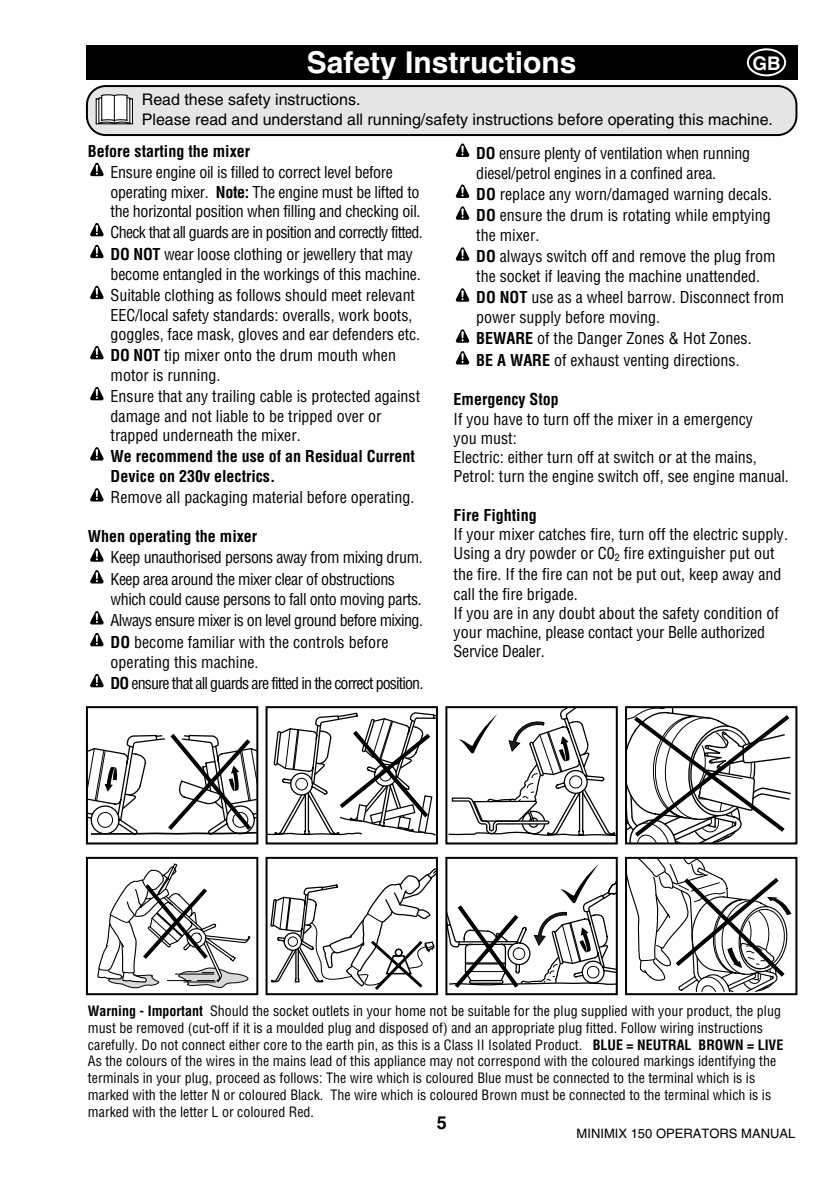
<style>
.page{position:relative;width:840px;height:1190px;background:#fff}
.page>*{position:absolute;margin:0;border:0;box-sizing:border-box;transform-origin:0 0}
.t1{font:700 30px "Helvetica";color:#fff}
.t2{font:700 18.8px "Helvetica";color:#fff}
.t3{font:700 18px "Helvetica";color:#000}
.t4{font:condensed 16px/19.2px "Helvetica";color:#000}
.t5{font:condensed 16px/19.6px "Helvetica";letter-spacing:-.02em;color:#000}
.t6{font:700 condensed 16px/20.2px "Helvetica";color:#000}
.t7{font:16px/19.2px "Helvetica";color:#000}
.t8{font:condensed 16px/21.8px "Helvetica";letter-spacing:-.045em;color:#000}
.t9{font:condensed 16px/21.8px "Helvetica";letter-spacing:-.025em;color:#000}
.t10{font:condensed 16px/20.8px "Helvetica";letter-spacing:-.055em;color:#000}
.t11{font:condensed 14px/16.8px "Helvetica";color:#000}
.t12{font:13px "Helvetica";color:#000}
.s1{font-weight:700}
</style>
<div class="page">
<div style="left:86px;top:45px;width:711px;height:34px;background:#000"></div>
<div style="left:747px;top:48px;width:39px;height:28px;border:2px solid #fff;border-radius:50%"></div>
<svg style="left:89px;top:733px;width:166px;height:102px"></svg>
<div style="left:86px;top:706px;width:172px;height:138px;border:2px solid #000"></div>
<svg style="left:269px;top:712px;width:166px;height:124px"></svg>
<div style="left:266px;top:706px;width:172px;height:138px;border:2px solid #000"></div>
<svg style="left:97px;top:863px;width:154px;height:126px"></svg>
<div style="left:86px;top:857px;width:172px;height:138px;border:2px solid #000"></div>
<svg style="left:270px;top:868px;width:165px;height:122px"></svg>
<div style="left:266px;top:857px;width:172px;height:138px;border:2px solid #000"></div>
<svg style="left:448px;top:709px;width:167px;height:127px"></svg>
<div style="left:445px;top:706px;width:173px;height:138px;border:2px solid #000"></div>
<svg style="left:628px;top:709px;width:163px;height:132px"></svg>
<div style="left:625px;top:706px;width:172px;height:138px;border:2px solid #000"></div>
<svg style="left:448px;top:864px;width:167px;height:124px"></svg>
<div style="left:445px;top:857px;width:173px;height:138px;border:2px solid #000"></div>
<svg style="left:628px;top:860px;width:164px;height:132px"></svg>
<div style="left:625px;top:857px;width:172px;height:138px;border:2px solid #000"></div>
<svg style="left:91px;top:687px;width:12px;height:1px"></svg>
<svg style="left:90px;top:674px;width:14px;height:13px"></svg>
<svg style="left:91px;top:646px;width:12px;height:1px"></svg>
<svg style="left:90px;top:633px;width:14px;height:13px"></svg>
<svg style="left:90px;top:611px;width:14px;height:14px"></svg>
<svg style="left:90px;top:570px;width:14px;height:14px"></svg>
<svg style="left:90px;top:548px;width:14px;height:14px"></svg>
<svg style="left:90px;top:488px;width:14px;height:14px"></svg>
<svg style="left:90px;top:447px;width:14px;height:14px"></svg>
<svg style="left:91px;top:400px;width:12px;height:1px"></svg>
<svg style="left:90px;top:387px;width:14px;height:13px"></svg>
<svg style="left:91px;top:359px;width:12px;height:1px"></svg>
<svg style="left:90px;top:346px;width:14px;height:13px"></svg>
<svg style="left:91px;top:285px;width:12px;height:15px"></svg>
<svg style="left:90px;top:286px;width:14px;height:13px"></svg>
<svg style="left:91px;top:244px;width:12px;height:15px"></svg>
<svg style="left:90px;top:245px;width:14px;height:13px"></svg>
<svg style="left:91px;top:236px;width:12px;height:1px"></svg>
<svg style="left:90px;top:223px;width:14px;height:13px"></svg>
<svg style="left:91px;top:162px;width:12px;height:15px"></svg>
<svg style="left:90px;top:163px;width:14px;height:13px"></svg>
<svg style="left:456px;top:351px;width:13px;height:14px"></svg>
<svg style="left:456px;top:329px;width:13px;height:14px"></svg>
<svg style="left:456px;top:288px;width:13px;height:14px"></svg>
<svg style="left:456px;top:247px;width:13px;height:14px"></svg>
<svg style="left:456px;top:206px;width:13px;height:14px"></svg>
<svg style="left:456px;top:185px;width:13px;height:13px"></svg>
<svg style="left:456px;top:144px;width:13px;height:13px"></svg>
<svg style="left:86px;top:85px;width:711px;height:51px;background:#d2d2d2"></svg>
<h1 class="t1" style="left:307px;top:51px;width:271px">Safety Instructions</h1>
<p class="t2" style="left:752px;top:56px;width:30px">GB</p>
<p class="t7" style="left:142px;top:92px;width:633px">Read these safety instructions.<br>Please read and understand all running/safety instructions before operating this machine.</p>
<p class="t6" style="left:88px;top:142px;width:164px">Before starting the mixer</p>
<p class="t5" style="left:111px;top:164px;width:311px">Ensure engine oil is filled to correct level before operating mixer. <span class="s1">Note:</span> The engine must be lifted to the horizontal position when filling and checking oil.</p>
<p class="t8" style="left:111px;top:223px;width:314px">Check that all guards are in position and correctly fitted.<br><span class="s1">DO NOT</span> wear loose clothing or jewellery that may</p>
<p class="t4" style="left:111px;top:265px;width:312px;line-height:20px">become entangled in the workings of this machine.<br>Suitable clothing as follows should meet relevant EEC/local safety standards: overalls, work boots, goggles, face mask, gloves and ear defenders etc.</p>
<p class="t4" style="left:111px;top:346px;width:311px;line-height:20px"><span class="s1">DO NOT</span> tip mixer onto the drum mouth when motor is running.<br>Ensure that any trailing cable is protected against damage and not liable to be tripped over or trapped underneath the mixer.</p>
<p class="t6" style="left:111px;top:448px;width:306px">We recommend the use of an Residual Current<br>Device on 230v electrics.</p>
<p class="t4" style="left:111px;top:489px;width:305px">Remove all packaging material before operating.</p>
<p class="t6" style="left:88px;top:528px;width:171px">When operating the mixer</p>
<p class="t9" style="left:111px;top:548px;width:314px">Keep unauthorised persons away from mixing drum.<br>Keep area around the mixer clear of obstructions</p>
<p class="t4" style="left:111px;top:590px;width:314px;line-height:21.4px;text-align:justify">which could cause persons to fall onto moving parts.<br>Always ensure mixer is on level ground before mixing.<br><span class="s1">DO</span> become familiar with the controls before</p>
<p class="t10" style="left:111px;top:653px;width:314px">operating this machine.<br><span class="s1">DO</span> ensure that all guards are fitted in the correct position.</p>
<p class="t4" style="left:476px;top:144px;width:297px;line-height:21px"><span class="s1">DO</span> ensure plenty of ventilation when running diesel/petrol engines in a confined area.<br><span class="s1">DO</span> replace any worn/damaged warning decals.<br><span class="s1">DO</span> ensure the drum is rotating while emptying</p>
<p class="t4" style="left:476px;top:227px;width:309px;line-height:20.8px">the mixer.<br><span class="s1">DO</span> always switch off and remove the plug from the socket if leaving the machine unattended.<br><span class="s1">DO NOT</span> use as a wheel barrow. Disconnect from power supply before moving.<br><span class="s1">BEWARE</span> of the Danger Zones &amp; Hot Zones.<br><span class="s1">BE A WARE</span> of exhaust venting directions.</p>
<p class="t6" style="left:454px;top:391px;width:107px">Emergency Stop</p>
<p class="t4" style="left:454px;top:411px;width:337px">If you have to turn off the mixer in a emergency<br>you must:<br>Electric: either turn off at switch or at the mains, Petrol: turn the engine switch off, see engine manual.</p>
<p class="t6" style="left:454px;top:506px;width:85px">Fire Fighting</p>
<p class="t4" style="left:454px;top:526px;width:336px">If your mixer catches fire, turn off the electric supply.<br>Using a dry powder or C0<sub>2</sub> fire extinguisher put out</p>
<p class="t4" style="left:454px;top:566px;width:329px">the fire. If the fire can not be put out, keep away and call the fire brigade.<br>If you are in any doubt about the safety condition of your machine, please contact your Belle authorized Service Dealer.</p>
<p class="t11" style="left:88px;top:1004px;width:697px"><span class="s1">Warning - Important</span> Should the socket outlets in your home not be suitable for the plug supplied with your product, the plug must be removed (cut-off if it is a moulded plug and disposed of) and an appropriate plug fitted. Follow wiring instructions carefully. Do not connect either core to the earth pin, as this is a Class II Isolated Product. <span class="s1">BLUE = NEUTRAL BROWN = LIVE </span>As the colours of the wires in the mains lead of this appliance may not correspond with the coloured markings identifying the terminals in your plug, proceed as follows: The wire which is coloured Blue must be connected to the terminal which is is marked with the letter N or coloured Black. The wire which is coloured Brown must be connected to the terminal which is is marked with the letter L or coloured Red.</p>
<p class="t3" style="left:437px;top:1116px;width:12px">5</p>
<p class="t12" style="left:577px;top:1129px;width:220px">MINIMIX 150 OPERATORS MANUAL</p>
</div>
